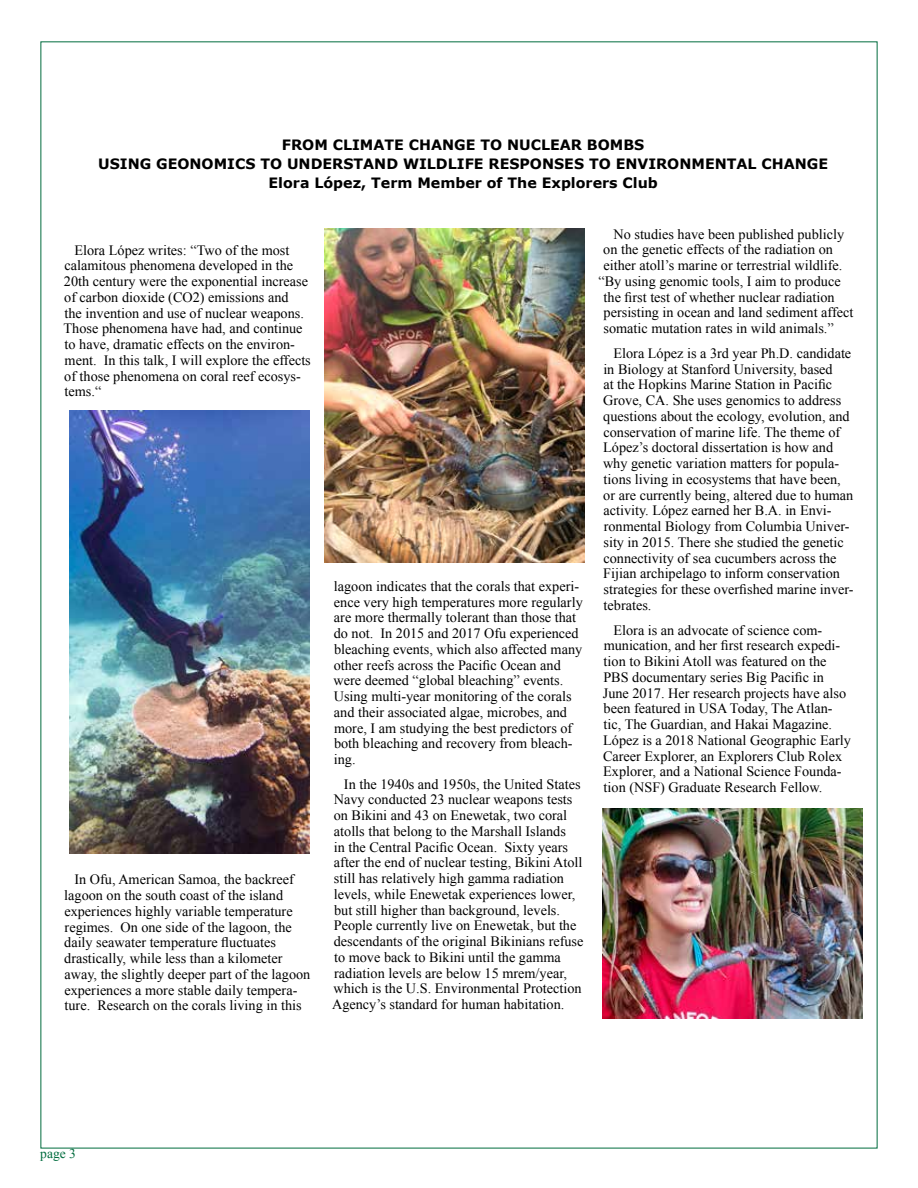
<style>
.page{position:relative;width:918px;height:1188px;background:#fff}
.page>*{position:absolute;margin:0;border:0;box-sizing:border-box;transform-origin:0 0}
.t1{font:14.25px/15.8px "Times New Roman";color:#000}
.t2{font:700 14.25px/18.8px "Verdana";color:#000;text-align:center}
.t3{font:13.5px "Times New Roman";color:#006c3e}
</style>
<div class="page">
<img style="left:603px;top:809px;width:260px;height:209px">
<img style="left:325px;top:229px;width:260px;height:334px">
<img style="left:69px;top:410px;width:241px;height:443px">
<p class="t2" style="left:98px;top:136px;width:732px">FROM CLIMATE CHANGE TO NUCLEAR BOMBS<br>USING GEONOMICS TO UNDERSTAND WILDLIFE RESPONSES TO ENVIRONMENTAL CHANGE<br>Elora López, Term Member of The Explorers Club</p>
<p class="t1" style="left:64px;top:242px;width:249px;text-indent:11px">Elora López writes: “Two of the most calamitous phenomena developed in the 20th century were the exponential increase of carbon dioxide (CO2) emissions and<br>the invention and use of nuclear weapons.<br>Those phenomena have had, and continue to have, dramatic effects on the environ&shy;ment. In this talk, I will explore the effects of those phenomena on coral reef ecosys&shy;tems.“</p>
<p class="t1" style="left:64px;top:872px;width:248px;text-indent:10px">In Ofu, American Samoa, the backreef lagoon on the south coast of the island experiences highly variable temperature regimes. On one side of the lagoon, the daily seawater temperature fluctuates drastically, while less than a kilometer away, the slightly deeper part of the lagoon experiences a more stable daily tempera&shy;ture. Research on the corals living in this</p>
<p class="t1" style="left:333px;top:578px;width:251px">lagoon indicates that the corals that experi&shy;ence very high temperatures more regularly are more thermally tolerant than those that do not. In 2015 and 2017 Ofu experienced bleaching events, which also affected many other reefs across the Pacific Ocean and were deemed “global bleaching” events.<br>Using multi-year monitoring of the corals and their associated algae, microbes, and more, I am studying the best predictors of both bleaching and recovery from bleach&shy;ing.</p>
<p class="t1" style="left:332px;top:776px;width:253px;text-indent:12px">In the 1940s and 1950s, the United States Navy conducted 23 nuclear weapons tests on Bikini and 43 on Enewetak, two coral atolls that belong to the Marshall Islands<br>in the Central Pacific Ocean. Sixty years after the end of nuclear testing, Bikini Atoll still has relatively high gamma radiation levels, while Enewetak experiences lower, but still higher than background, levels.<br>People currently live on Enewetak, but the descendants of the original Bikinians refuse to move back to Bikini until the gamma radiation levels are below 15 mrem/year, which is the U.S. Environmental Protection Agency’s standard for human habitation.</p>
<p class="t1" style="left:613px;top:226px;width:232px">No studies have been published publicly</p>
<p class="t1" style="left:603px;top:242px;width:231px">on the genetic effects of the radiation on</p>
<p class="t1" style="left:603px;top:257px;width:241px">either atoll’s marine or terrestrial wildlife.</p>
<p class="t1" style="left:598px;top:273px;width:244px">“By using genomic tools, I aim to produce</p>
<p class="t1" style="left:604px;top:289px;width:233px">the first test of whether nuclear radiation</p>
<p class="t1" style="left:604px;top:305px;width:251px">persisting in ocean and land sediment affect</p>
<p class="t1" style="left:604px;top:320px;width:232px">somatic mutation rates in wild animals.”</p>
<p class="t1" style="left:603px;top:345px;width:252px;text-indent:10px">Elora López is a 3rd year Ph.D. candidate in Biology at Stanford University, based<br>at the Hopkins Marine Station in Pacific Grove, CA. She uses genomics to address questions about the ecology, evolution, and conservation of marine life. The theme of López’s doctoral dissertation is how and why genetic variation matters for popula&shy;tions living in ecosystems that have been, or are currently being, altered due to human activity. López earned her B.A. in Envi&shy;ronmental Biology from Columbia Univer&shy;sity in 2015. There she studied the genetic connectivity of sea cucumbers across the Fijian archipelago to inform conservation strategies for these overfished marine inver&shy;tebrates.</p>
<p class="t1" style="left:603px;top:622px;width:250px;text-indent:11px">Elora is an advocate of science com&shy;munication, and her first research expedi&shy;tion to Bikini Atoll was featured on the PBS documentary series Big Pacific in June 2017. Her research projects have also been featured in USA Today, The Atlan&shy;tic, The Guardian, and Hakai Magazine.<br>López is a 2018 National Geographic Early Career Explorer, an Explorers Club Rolex Explorer, and a National Science Founda&shy;tion (NSF) Graduate Research Fellow.</p>
<p class="t3" style="left:40px;top:1145px;width:37px">page 3</p>
</div>
